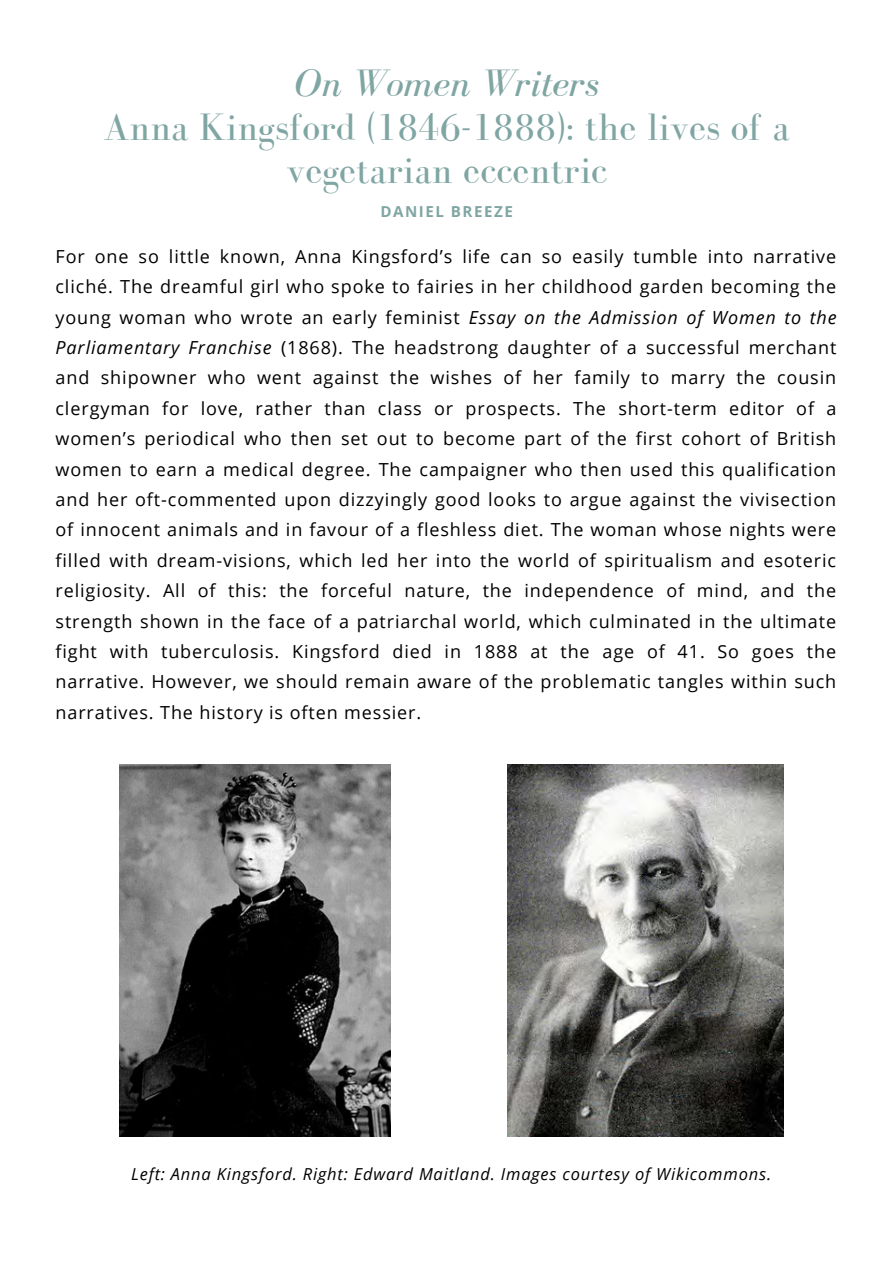
<style>
.page{position:relative;width:893px;height:1264px;background:#fff}
.page>*{position:absolute;margin:0;border:0;box-sizing:border-box;transform-origin:0 0}
.t1{font:39.3px/42.8px "Bodoni FLF";color:#80a6a3;text-align:center}
.t2{font:italic 39.3px "Bodoni FLF";color:#80a6a3}
.t3{font:18px/30.3px "Open Sans";letter-spacing:.05em;color:#000;text-align:justify}
.t4{font:italic 16.5px "Open Sans";letter-spacing:.05em;color:#000}
.t5{font:700 15.15px "Open Sans";letter-spacing:.1em;color:#80a6a3}
.s1{font-style:italic}
</style>
<div class="page">
<img style="left:119px;top:764px;width:272px;height:372px">
<img style="left:507px;top:764px;width:276px;height:372px">
<h1 class="t2" style="left:294px;top:62px;width:306px">On Women Writers</h1>
<h1 class="t1" style="left:103px;top:105px;width:688px">Anna Kingsford (1846-1888): the lives of a vegetarian eccentric</h1>
<p class="t5" style="left:380px;top:201px;width:134px">DANIEL BREEZE</p>
<p class="t3" style="left:55px;top:241px;width:782px">For one so little known, Anna Kingsford’s life can so easily tumble into narrative cliché. The dreamful girl who spoke to fairies in her childhood garden becoming the young woman who wrote an early feminist <span class="s1">Essay on the Admission of Women to the Parliamentary Franchise</span> (1868). The headstrong daughter of a successful merchant and shipowner who went against the wishes of her family to marry the cousin clergyman for love, rather than class or prospects. The short-term editor of a women’s periodical who then set out to become part of the first cohort of British women to earn a medical degree. The campaigner who then used this qualification and her oft-commented upon dizzyingly good looks to argue against the vivisection of innocent animals and in favour of a fleshless diet. The woman whose nights were filled with dream-visions, which led her into the world of spiritualism and esoteric religiosity. All of this: the forceful nature, the independence of mind, and the strength shown in the face of a patriarchal world, which culminated in the ultimate fight with tuberculosis. Kingsford died in 1888 at the age of 41. So goes the narrative. However, we should remain aware of the problematic tangles within such narratives. The history is often messier.</p>
<p class="t4" style="left:131px;top:1162px;width:641px">Left: Anna Kingsford. Right: Edward Maitland. Images courtesy of Wikicommons.</p>
</div>
